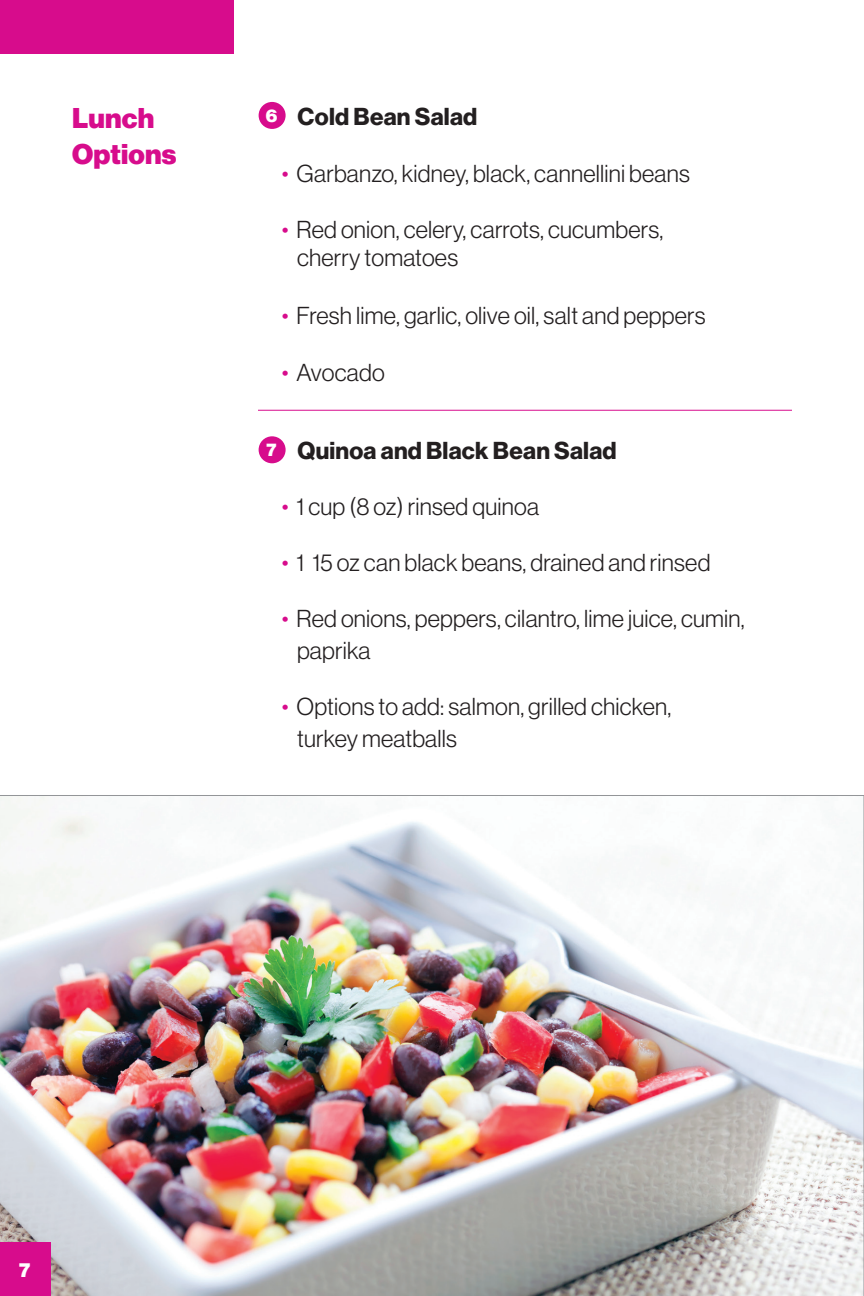
<style>
.page{position:relative;width:864px;height:1296px;background:#fff}
.page>*{position:absolute;margin:0;border:0;box-sizing:border-box;transform-origin:0 0}
.t1{font:28px "N Haas Grotesk DS Std 95 Blk";letter-spacing:.01em;color:#d70c8c}
.t2{font:24px/28.8px "N Haas Grotesk DS Std 45 Lt";letter-spacing:.01em;color:#231f20}
.t3{font:24px "N Haas Grotesk DS Std 75 Bd";letter-spacing:.01em;color:#231f20}
.t4{font:20px "N Haas Grotesk DS Std 95 Blk";color:#fff}
.t5{font:18px "N Haas Grotesk DS Std 95 Blk";color:#fff}
.s1{color:#d70c8c}
</style>
<div class="page">
<div style="left:0;top:0;width:234px;height:54px;background:#d70c8c"></div>
<hr style="left:258px;top:410px;width:534px;height:1px;background:#d70c8c">
<img style="left:0;top:795px;width:864px;height:501px">
<hr style="left:863px;top:0;width:1px;height:53px;background:#d70c8c">
<div style="left:259px;top:102px;width:27px;height:27px;background:#d70c8c;border-radius:50%"></div>
<div style="left:259px;top:436px;width:27px;height:27px;background:#d70c8c;border-radius:50%"></div>
<div style="left:0;top:1242px;width:50px;height:54px;background:#d70c8c"></div>
<p class="t1" style="left:72px;top:101px;width:84px">Lunch</p>
<p class="t1" style="left:72px;top:137px;width:106px">Options</p>
<p class="t3" style="left:298px;top:102px;width:181px">Cold Bean Salad</p>
<p class="t2" style="left:282px;top:159px;width:410px"><span class="s1">•</span> Garbanzo, kidney, black, cannellini beans</p>
<p class="t2" style="left:297px;top:215px;width:368px;text-indent:-15px"><span class="s1">•</span> Red onion, celery, carrots, cucumbers, cherry tomatoes</p>
<p class="t2" style="left:282px;top:301px;width:425px"><span class="s1">•</span> Fresh lime, garlic, olive oil, salt and peppers</p>
<p class="t2" style="left:282px;top:358px;width:105px"><span class="s1">•</span> Avocado</p>
<p class="t5" style="left:266px;top:105px;width:13px">6</p>
<p class="t3" style="left:298px;top:437px;width:321px">Quinoa and Black Bean Salad</p>
<p class="t2" style="left:282px;top:492px;width:259px"><span class="s1">•</span> 1 cup (8 oz) rinsed quinoa</p>
<p class="t2" style="left:282px;top:548px;width:430px"><span class="s1">•</span> 1 15 oz can black beans, drained and rinsed</p>
<p class="t2" style="left:282px;top:604px;width:464px"><span class="s1">•</span> Red onions, peppers, cilantro, lime juice, cumin,</p>
<p class="t2" style="left:297px;top:636px;width:75px">paprika</p>
<p class="t2" style="left:297px;top:691px;width:376px;line-height:32px;text-indent:-15px"><span class="s1">•</span> Options to add: salmon, grilled chicken, turkey meatballs</p>
<p class="t5" style="left:266px;top:439px;width:12px">7</p>
<p class="t4" style="left:19px;top:1258px;width:13px">7</p>
</div>
